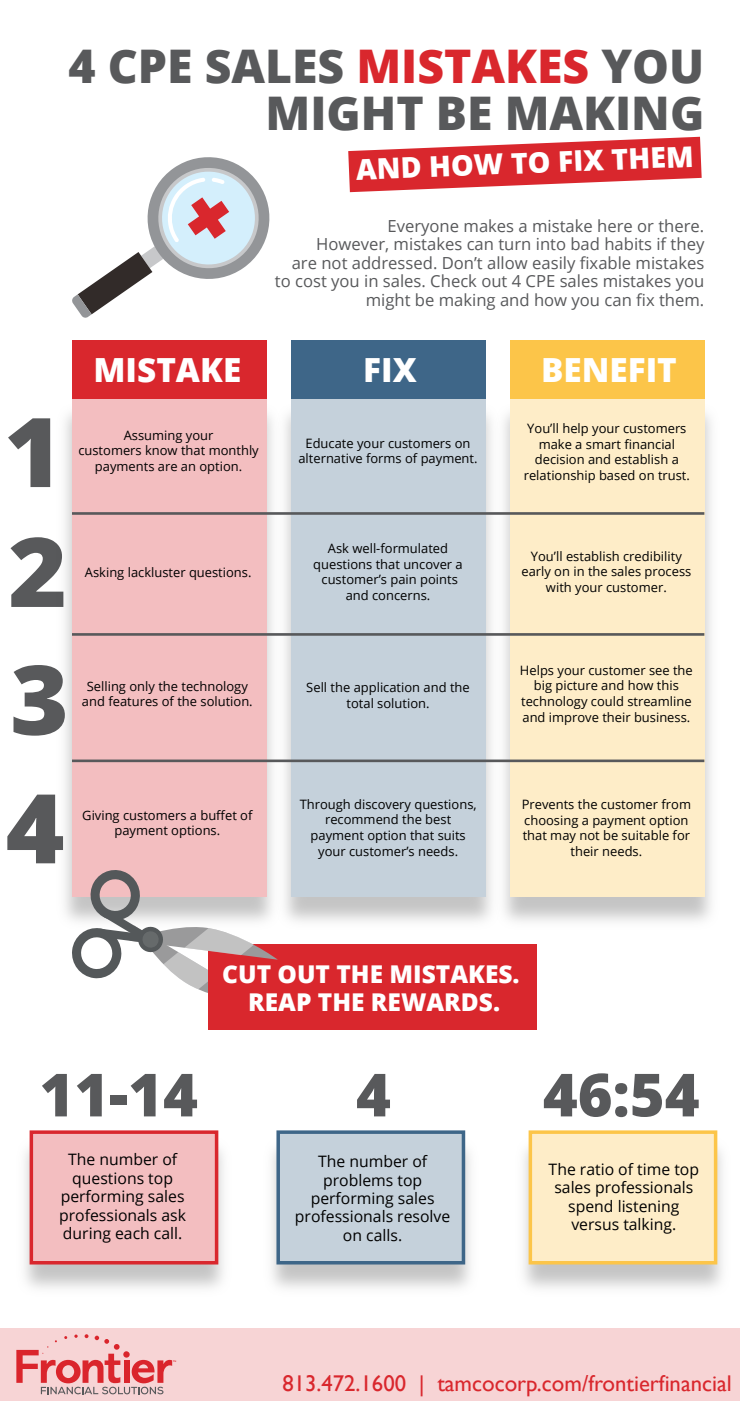
<style>
.page{position:relative;width:740px;height:1401px;background:#fff}
.page>*{position:absolute;margin:0;border:0;box-sizing:border-box;transform-origin:0 0}
.t1{font:800 96.25px/128.6px "Open Sans";color:#58595b;scale:1.04 1}
.t2{font:800 59.5px "Open Sans";color:#58595b}
.t3{font:800 46.38px/47.2px "Open Sans";color:#58595b;text-align:right}
.t4{font:800 33.25px "Open Sans";color:#fff}
.t5{font:800 28.61px "Open Sans";color:#fff}
.t6{font:800 24.5px/28px "Open Sans";color:#fff;text-align:center}
.t7{font:22.75px "Gill Sans";color:#d9272d}
.t8{font:16.62px/18.4px "Open Sans";color:#58595b;text-align:right}
.t9{font:15.75px/18.4px "Open Sans";color:#000;text-align:center}
.t10{font:12.95px/15.5px "Open Sans";color:#000;text-align:center}
.s1{color:#d9272d}
</style>
<div class="page">
<img style="left:65px;top:398px;width:207px;height:520px">
<div style="left:72px;top:399px;width:194px;height:498px;background:#f3bec0"></div>
<img style="left:272px;top:398px;width:218px;height:524px">
<div style="left:291px;top:399px;width:194px;height:498px;background:#c5d1db"></div>
<img style="left:490px;top:398px;width:222px;height:524px">
<div style="left:510px;top:399px;width:194px;height:498px;background:#feedc8"></div>
<div style="left:72px;top:341px;width:194px;height:58px;background:#d9272d"></div>
<div style="left:291px;top:341px;width:194px;height:58px;background:#3e6688"></div>
<div style="left:510px;top:341px;width:194px;height:58px;background:#fcc549"></div>
<hr style="left:72px;top:512px;width:632px;height:3px;background:#58595b">
<hr style="left:72px;top:633px;width:632px;height:3px;background:#58595b">
<hr style="left:72px;top:759px;width:632px;height:3px;background:#58595b">
<svg style="left:348px;top:137px;width:353px;height:55px"></svg>
<div style="left:209px;top:944px;width:328px;height:86px;background:#d9272d"></div>
<img style="left:24px;top:1132px;width:200px;height:157px">
<div style="left:31px;top:1132px;width:185px;height:131px;background:#f3bec0"></div>
<div style="left:30px;top:1130px;width:188px;height:134px;border:4px solid #d9272d"></div>
<img style="left:523px;top:1132px;width:200px;height:157px">
<div style="left:530px;top:1132px;width:185px;height:131px;background:#feedc8"></div>
<div style="left:528px;top:1130px;width:189px;height:134px;border:4px solid #fcc549"></div>
<img style="left:271px;top:1132px;width:200px;height:157px">
<div style="left:278px;top:1132px;width:185px;height:131px;background:#c5d1db"></div>
<div style="left:276px;top:1130px;width:189px;height:134px;border:4px solid #3e6688"></div>
<svg style="left:72px;top:157px;width:198px;height:161px"></svg>
<svg style="left:71px;top:866px;width:207px;height:137px"></svg>
<div style="left:0;top:1329px;width:740px;height:72px;background:#f7d4d5"></div>
<svg style="left:16px;top:1334px;width:160px;height:60px"></svg>
<h3 class="t3" style="left:68px;top:40px;width:637px">4 CPE SALES <span class="s1">MISTAKES</span> YOU<br>MIGHT BE MAKING</h3>
<h3 class="t5" style="left:355px;top:147px;width:339px;rotate:-2deg">AND HOW TO FIX THEM</h3>
<p class="t8" style="left:275px;top:216px;width:431px">Everyone makes a mistake here or there.<br>However, mistakes can turn into bad habits if they<br>are not addressed. Don’t allow easily fixable mistakes to cost you in sales. Check out 4 CPE sales mistakes you might be making and how you can fix them.</p>
<h1 class="t1" style="left:4px;top:383px;width:58px">1</h1>
<h3 class="t4" style="left:93px;top:345px;width:149px">MISTAKE</h3>
<h3 class="t4" style="left:363px;top:345px;width:55px">FIX</h3>
<h3 class="t4" style="left:541px;top:345px;width:137px">BENEFIT</h3>
<p class="t10" style="left:78px;top:427px;width:182px">Assuming your<br>customers know that monthly payments are an option.</p>
<p class="t10" style="left:298px;top:435px;width:181px">Educate your customers on alternative forms of payment.</p>
<p class="t10" style="left:524px;top:421px;width:168px">You’ll help your customers make a smart financial decision and establish a relationship based on trust.</p>
<h1 class="t1" style="left:8px;top:503px;width:58px">2</h1>
<p class="t10" style="left:85px;top:564px;width:168px">Asking lackluster questions.</p>
<p class="t10" style="left:313px;top:540px;width:151px">Ask well-formulated questions that uncover a customer’s pain points and concerns.</p>
<p class="t10" style="left:521px;top:548px;width:171px">You’ll establish credibility early on in the sales process with your customer.</p>
<h1 class="t1" style="left:6px;top:630px;width:62px">3<br>4</h1>
<p class="t10" style="left:82px;top:678px;width:172px">Selling only the technology and features of the solution.</p>
<p class="t10" style="left:306px;top:680px;width:165px">Sell the application and the total solution.</p>
<p class="t10" style="left:520px;top:662px;width:174px">Helps your customer see the big picture and how this technology could streamline and improve their business.</p>
<p class="t10" style="left:82px;top:807px;width:172px">Giving customers a buffet of payment options.</p>
<p class="t10" style="left:300px;top:796px;width:178px">Through discovery questions, recommend the best payment option that suits your customer’s needs.</p>
<p class="t10" style="left:521px;top:796px;width:171px">Prevents the customer from choosing a payment option that may not be suitable for their needs.</p>
<h3 class="t6" style="left:222px;top:959px;width:299px">CUT OUT THE MISTAKES.<br>REAP THE REWARDS.</h3>
<h2 class="t2" style="left:39px;top:1049px;width:160px">11-14</h2>
<p class="t9" style="left:59px;top:1150px;width:128px">The number of questions top performing sales professionals ask during each call.</p>
<h2 class="t2" style="left:356px;top:1049px;width:36px">4</h2>
<p class="t9" style="left:295px;top:1152px;width:157px">The number of problems top performing sales professionals resolve on calls.</p>
<h2 class="t2" style="left:543px;top:1049px;width:158px">46:54</h2>
<p class="t9" style="left:548px;top:1160px;width:152px">The ratio of time top sales professionals spend listening versus talking.</p>
<h3 class="t7" style="left:282px;top:1370px;width:451px">813.472.1600 | tamcocorp.com/frontierfinancial</h3>
</div>
